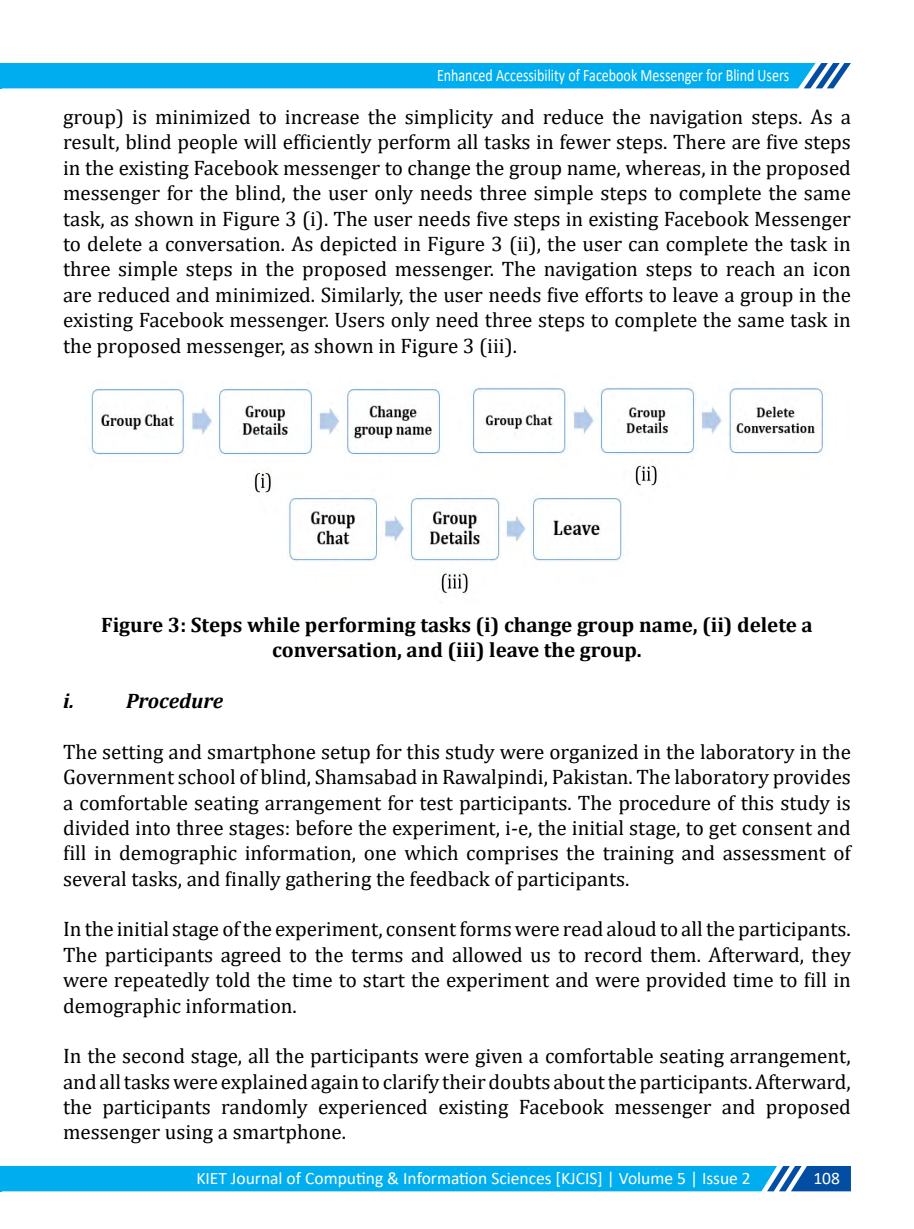
<style>
.page{position:relative;width:914px;height:1229px;background:#fff}
.page>*{position:absolute;margin:0;border:0;box-sizing:border-box;transform-origin:0 0}
.t1{font:21px/25.4px "Cambria";color:#000;text-align:justify}
.t2{font:700 21px/25.4px "Cambria";color:#000;text-align:center}
.t3{font:italic 700 21px "Cambria";color:#000}
.t4{font:17.5px "Calibri";color:#fff}
.t5{font:17.5px "Calibri";color:#fff;scale:.8 1}
</style>
<div class="page">
<svg style="left:0;top:1166px;width:850px;height:25px;background:#05a8e9"></svg>
<div style="left:2px;top:63px;width:848px;height:25px;background:#00aeef"></div>
<hr style="left:0;top:63px;width:2px;height:25px;background:#00aeef">
<img style="left:88px;top:386px;width:736px;height:208px">
<p class="t5" style="left:437px;top:63px;width:441px">Enhanced Accessibility of Facebook Messenger for Blind Users</p>
<p class="t1" style="left:63px;top:104px;width:789px">group) is minimized to increase the simplicity and reduce the navigation steps. As a result, blind people will efficiently perform all tasks in fewer steps. There are five steps in the existing Facebook messenger to change the group name, whereas, in the proposed messenger for the blind, the user only needs three simple steps to complete the same task, as shown in Figure 3 (i). The user needs five steps in existing Facebook Messenger to delete a conversation. As depicted in Figure 3 (ii), the user can complete the task in three simple steps in the proposed messenger. The navigation steps to reach an icon are reduced and minimized. Similarly, the user needs five efforts to leave a group in the existing Facebook messenger. Users only need three steps to complete the same task in the proposed messenger, as shown in Figure 3 (iii).</p>
<p class="t2" style="left:101px;top:611px;width:713px">Figure 3: Steps while performing tasks (i) change group name, (ii) delete a conversation, and (iii) leave the group.</p>
<p class="t3" style="left:63px;top:686px;width:13px">i.</p>
<p class="t3" style="left:126px;top:686px;width:99px">Procedure</p>
<p class="t1" style="left:63px;top:739px;width:789px">The setting and smartphone setup for this study were organized in the laboratory in the Government school of blind, Shamsabad in Rawalpindi, Pakistan. The laboratory provides a comfortable seating arrangement for test participants. The procedure of this study is divided into three stages: before the experiment, i-e, the initial stage, to get consent and fill in demographic information, one which comprises the training and assessment of several tasks, and finally gathering the feedback of participants.</p>
<p class="t1" style="left:63px;top:916px;width:789px">In the initial stage of the experiment, consent forms were read aloud to all the participants.<br>The participants agreed to the terms and allowed us to record them. Afterward, they were repeatedly told the time to start the experiment and were provided time to fill in demographic information.</p>
<p class="t1" style="left:63px;top:1043px;width:789px">In the second stage, all the participants were given a comfortable seating arrangement, and all tasks were explained again to clarify their doubts about the participants. Afterward, the participants randomly experienced existing Facebook messenger and proposed messenger using a smartphone.</p>
<p class="t4" style="left:196px;top:1166px;width:556px">KIET Journal of Computing &amp; Information Sciences [KJCIS] | Volume 5 | Issue 2</p>
<p class="t4" style="left:813px;top:1166px;width:28px">108</p>
</div>
